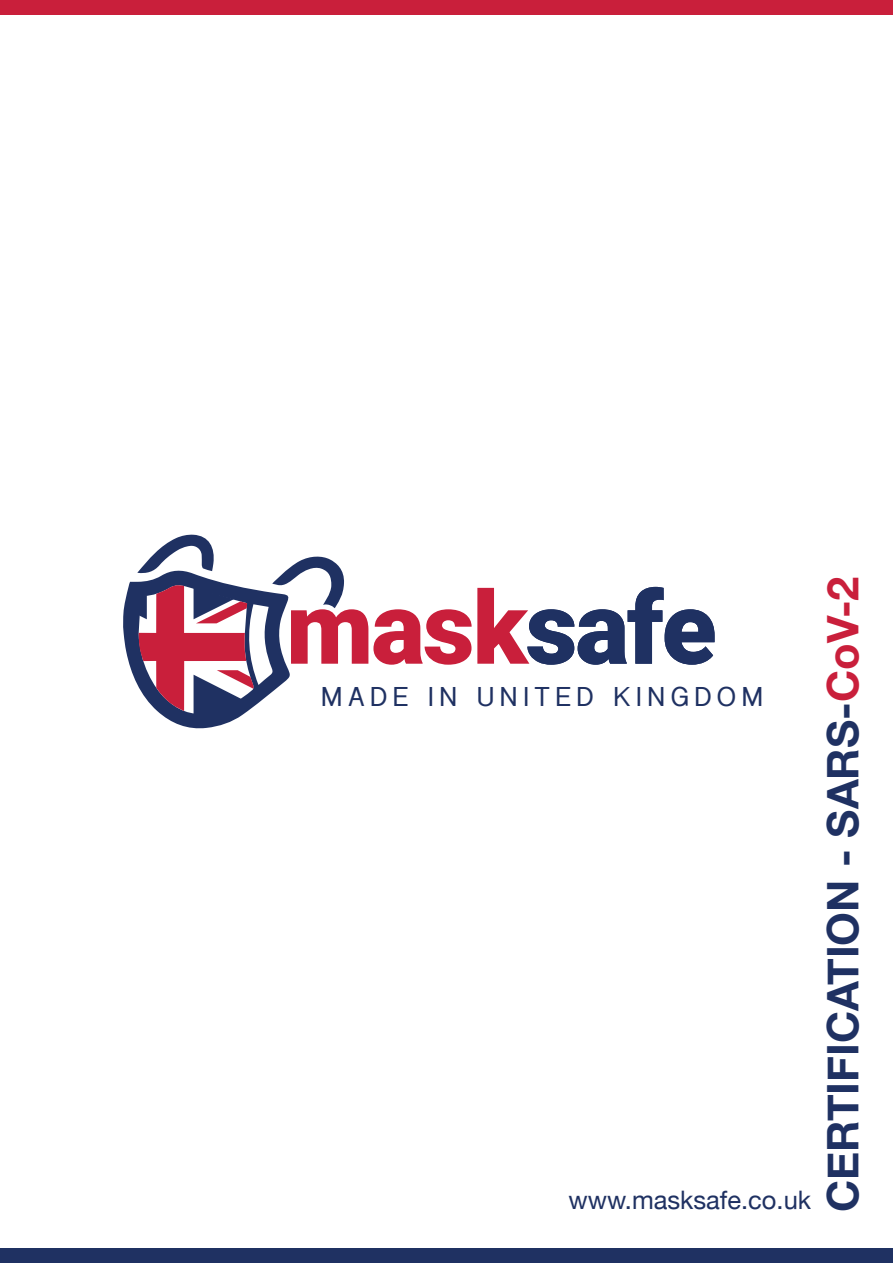
<style>
.page{position:relative;width:893px;height:1263px;background:#fff}
.page>*{position:absolute;margin:0;border:0;box-sizing:border-box;transform-origin:0 0}
.t1{font:700 43.5px "Helvetica Neue";color:#1f3162}
.t2{font:25.5px "Helvetica Neue";color:#1f3162}
.t3{font:700 25.35px "Shree Dev 0714";letter-spacing:.23em;color:#1f3162}
.s1{color:#c91f3b}
</style>
<div class="page">
<svg style="left:123px;top:534px;width:592px;height:195px"></svg>
<div style="left:0;top:0;width:893px;height:15px;background:#c91f3b"></div>
<div style="left:0;top:1248px;width:893px;height:15px;background:#1f3162"></div>
<p class="t3" style="left:321px;top:682px;width:443px">MADE IN UNITED KINGDOM</p>
<p class="t2" style="left:568px;top:1181px;width:244px">www.masksafe.co.uk</p>
<p class="t1" style="left:809px;top:1212px;width:637px;rotate:-90deg">CERTIFICATION - SARS-<span class="s1">CoV-2</span></p>
</div>
